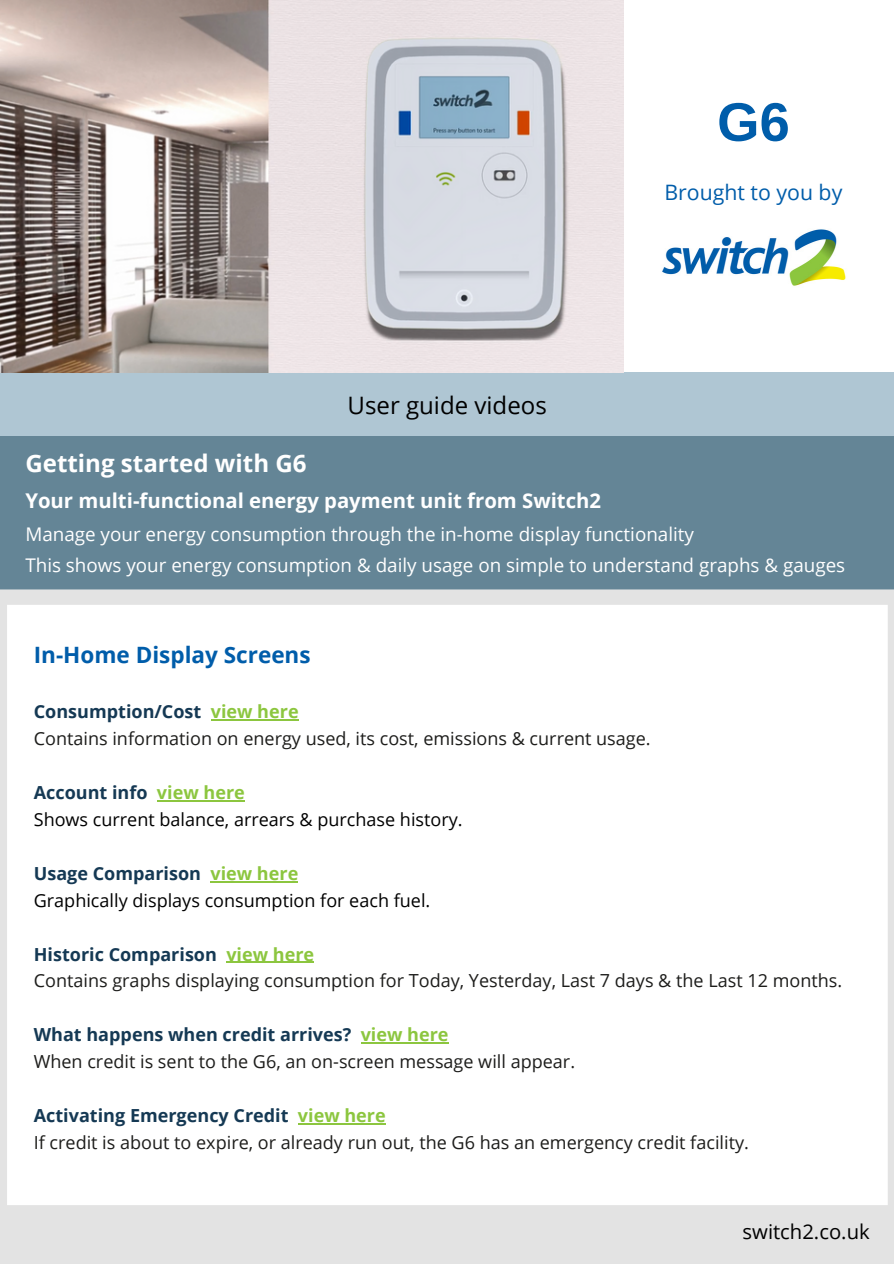
<style>
.page{position:relative;width:894px;height:1264px;background:#fff}
.page>*{position:absolute;margin:0;border:0;box-sizing:border-box;transform-origin:0 0}
.t1{font:700 54.45px "Libra Sans";color:#005daa}
.t2{font:700 24px "Open Sans";color:#fff}
.t3{font:24px "Open Sans";color:#000}
.t4{font:700 22.5px "Open Sans";color:#005daa}
.t5{font:21.3px "Open Sans";color:#005daa}
.t6{font:700 20.25px "Open Sans";color:#fff}
.t7{font:20.25px "Open Sans";color:#000}
.t8{font:18.75px "Open Sans";color:#fff}
.t9{font:18px "Open Sans";color:#1d1d1b}
.t10{font:700 18px "Open Sans";color:#153954}
.t11{font:18px "Open Sans";color:#000}
.s1{color:#8cc63f}
</style>
<div class="page">
<div style="left:0;top:1205px;width:893px;height:58px;background:#e3e3e3"></div>
<div style="left:0;top:372px;width:893px;height:64px;background:#afc6d3"></div>
<div style="left:0;top:436px;width:893px;height:153px;background:#648596"></div>
<svg style="left:0;top:589px;width:893px;height:616px"></svg>
<img style="left:0;top:0;width:622px;height:373px">
<hr style="left:211px;top:719px;width:87px;height:2px;background:#8cc63f">
<hr style="left:157px;top:800px;width:88px;height:1px;background:#8cc63f">
<hr style="left:210px;top:881px;width:88px;height:1px;background:#8cc63f">
<hr style="left:226px;top:961px;width:88px;height:2px;background:#8cc63f">
<hr style="left:360px;top:1042px;width:88px;height:1px;background:#8cc63f">
<hr style="left:298px;top:1123px;width:87px;height:1px;background:#8cc63f">
<img style="left:662px;top:229px;width:184px;height:57px">
<p class="t1" style="left:717px;top:92px;width:74px">G6</p>
<p class="t3" style="left:347px;top:388px;width:201px">User guide videos</p>
<p class="t5" style="left:664px;top:177px;width:179px">Brought to you by</p>
<p class="t2" style="left:25px;top:446px;width:282px">Getting started with G6</p>
<p class="t6" style="left:25px;top:486px;width:577px">Your multi-functional energy payment unit from Switch2</p>
<p class="t8" style="left:25px;top:521px;width:670px">Manage your energy consumption through the in-home display functionality</p>
<p class="t8" style="left:25px;top:552px;width:821px">This shows your energy consumption &amp; daily usage on simple to understand graphs &amp; gauges</p>
<p class="t4" style="left:34px;top:639px;width:278px">In-Home Display Screens</p>
<p class="t10" style="left:34px;top:699px;width:266px">Consumption/Cost <span class="s1">view here</span></p>
<p class="t9" style="left:34px;top:726px;width:618px">Contains information on energy used, its cost, emissions &amp; current usage.</p>
<p class="t10" style="left:34px;top:779px;width:212px">Account info <span class="s1">view here</span></p>
<p class="t11" style="left:34px;top:806px;width:430px">Shows current balance, arrears &amp; purchase history.</p>
<p class="t10" style="left:34px;top:860px;width:266px">Usage Comparison <span class="s1">view here</span></p>
<p class="t11" style="left:34px;top:887px;width:398px">Graphically displays consumption for each fuel.</p>
<p class="t10" style="left:34px;top:941px;width:282px">Historic Comparison <span class="s1">view here</span></p>
<p class="t9" style="left:34px;top:968px;width:809px">Contains graphs displaying consumption for Today, Yesterday, Last 7 days &amp; the Last 12 months.</p>
<p class="t10" style="left:34px;top:1022px;width:416px">What happens when credit arrives? <span class="s1">view here</span></p>
<p class="t9" style="left:34px;top:1048px;width:542px">When credit is sent to the G6, an on-screen message will appear.</p>
<p class="t10" style="left:34px;top:1102px;width:353px">Activating Emergency Credit <span class="s1">view here</span></p>
<p class="t9" style="left:34px;top:1129px;width:716px">If credit is about to expire, or already run out, the G6 has an emergency credit facility.</p>
<p class="t7" style="left:742px;top:1217px;width:129px">switch2.co.uk</p>
</div>
